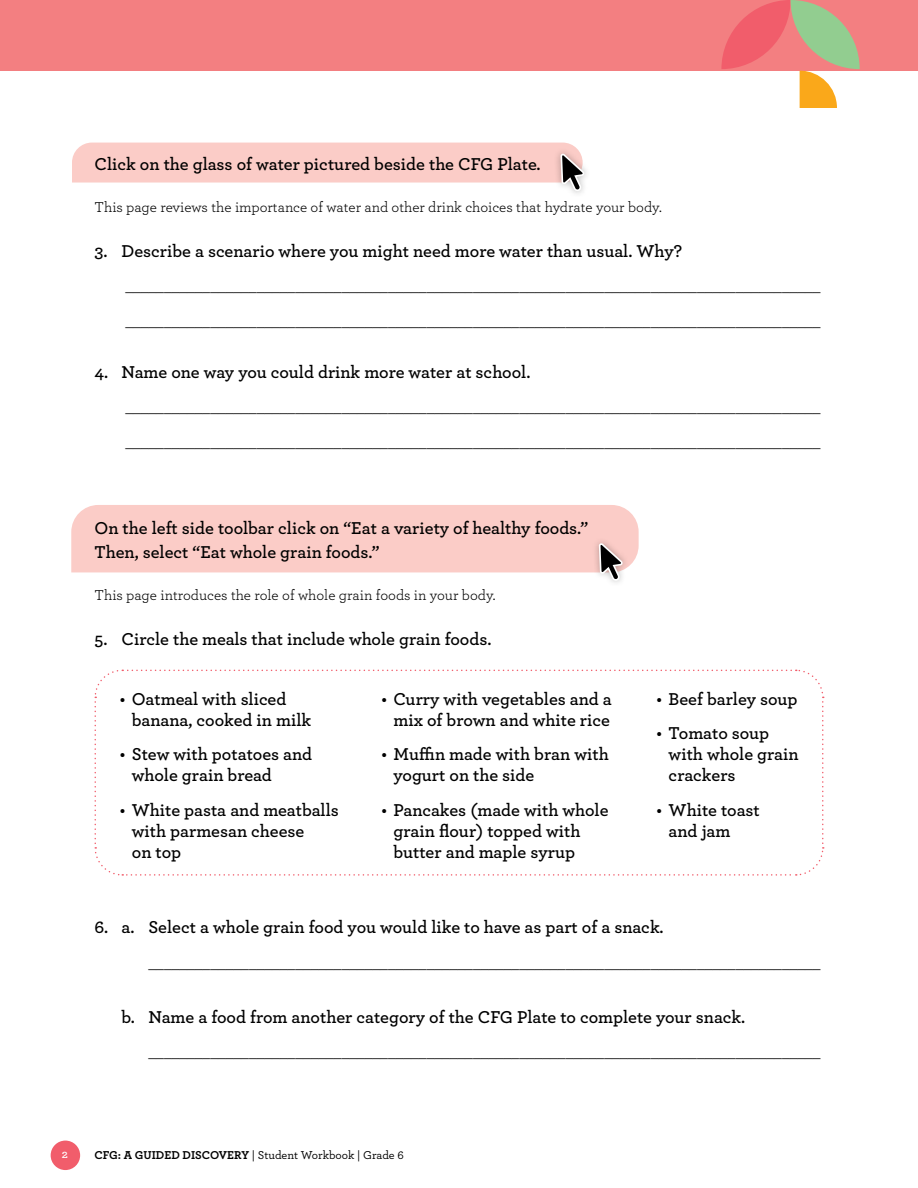
<style>
.page{position:relative;width:918px;height:1188px;background:#fff}
.page>*{position:absolute;margin:0;border:0;box-sizing:border-box;transform-origin:0 0}
.body{font:600 18px/21px "Archer";color:#000}
._25_tab{font:600 18px "Archer";color:#000}
._5_tab{font:600 18px "Archer";color:#000}
._5_tab-2{font:15px "Archer";color:#000}
.body-2{font:15px "Archer";color:#000}
.t1{font:500 12px "Archer";color:#000}
.t2{font:600 12px "Archer";color:#fff}
.s1{font-weight:700}
</style>
<div class="page">
<svg style="left:71px;top:505px;width:568px;height:77px;background:#f9d1cd"></svg>
<svg style="left:72px;top:142px;width:514px;height:50px"></svg>
<div style="left:0;top:0;width:918px;height:70px;background:#f37f81"></div>
<svg style="left:721px;top:0;width:139px;height:108px"></svg>
<svg style="left:94px;top:669px;width:730px;height:207px"></svg>
<div style="left:51px;top:1141px;width:29px;height:29px;background:#f15d6b;border-radius:50%"></div>
<p class="body" style="left:94px;top:152px;width:448px">Click on the glass of water pictured beside the CFG Plate.</p>
<p class="body-2" style="left:94px;top:197px;width:569px">This page reviews the importance of water and other drink choices that hydrate your body.</p>
<p class="_25_tab" style="left:94px;top:237px;width:589px">3. Describe a scenario where you might need more water than usual. Why?</p>
<p class="_5_tab-2" style="left:125px;top:276px;width:697px">__________________________________________________________________________________________</p>
<p class="_5_tab-2" style="left:125px;top:311px;width:697px">__________________________________________________________________________________________</p>
<p class="_25_tab" style="left:94px;top:358px;width:438px">4. Name one way you could drink more water at school.</p>
<p class="_5_tab-2" style="left:125px;top:397px;width:697px">__________________________________________________________________________________________</p>
<p class="_5_tab-2" style="left:125px;top:431px;width:697px">__________________________________________________________________________________________</p>
<p class="body" style="left:94px;top:515px;width:495px;line-height:24px">On the left side toolbar click on “Eat a variety of healthy foods.”<br>Then, select “Eat whole grain foods.”</p>
<p class="body-2" style="left:94px;top:584px;width:403px">This page introduces the role of whole grain foods in your body.</p>
<p class="_25_tab" style="left:94px;top:625px;width:398px">5. Circle the meals that include whole grain foods.</p>
<p class="body" style="left:132px;top:687px;width:181px;text-indent:-12px">• Oatmeal with sliced banana, cooked in milk</p>
<p class="body" style="left:132px;top:743px;width:182px;text-indent:-12px">• Stew with potatoes and whole grain bread</p>
<p class="body" style="left:132px;top:798px;width:208px;text-indent:-12px">• White pasta and meatballs with parmesan cheese<br>on top</p>
<p class="body" style="left:381px;top:687px;width:232px;text-align:center">• Curry with vegetables and a mix of brown and white rice</p>
<p class="body" style="left:393px;top:743px;width:217px;text-indent:-12px">• Muffin made with bran with yogurt on the side</p>
<p class="body" style="left:393px;top:798px;width:217px;text-indent:-12px">• Pancakes (made with whole grain flour) topped with butter and maple syrup</p>
<p class="body" style="left:657px;top:687px;width:143px">• Beef barley soup</p>
<p class="body" style="left:669px;top:722px;width:132px;text-indent:-12px">• Tomato soup with whole grain crackers</p>
<p class="body" style="left:669px;top:798px;width:93px;text-indent:-12px">• White toast and jam</p>
<p class="_25_tab" style="left:94px;top:914px;width:571px">6. a. Select a whole grain food you would like to have as part of a snack.</p>
<p class="_5_tab-2" style="left:149px;top:953px;width:674px">_______________________________________________________________________________________</p>
<p class="_5_tab" style="left:122px;top:1003px;width:625px">b. Name a food from another category of the CFG Plate to complete your snack.</p>
<p class="_5_tab-2" style="left:149px;top:1042px;width:674px">_______________________________________________________________________________________</p>
<p class="t2" style="left:62px;top:1145px;width:8px">2</p>
<p class="t1" style="left:94px;top:1146px;width:311px"><span class="s1">CFG: A GUIDED DISCOVERY</span> | Student Workbook | Grade 6</p>
</div>
